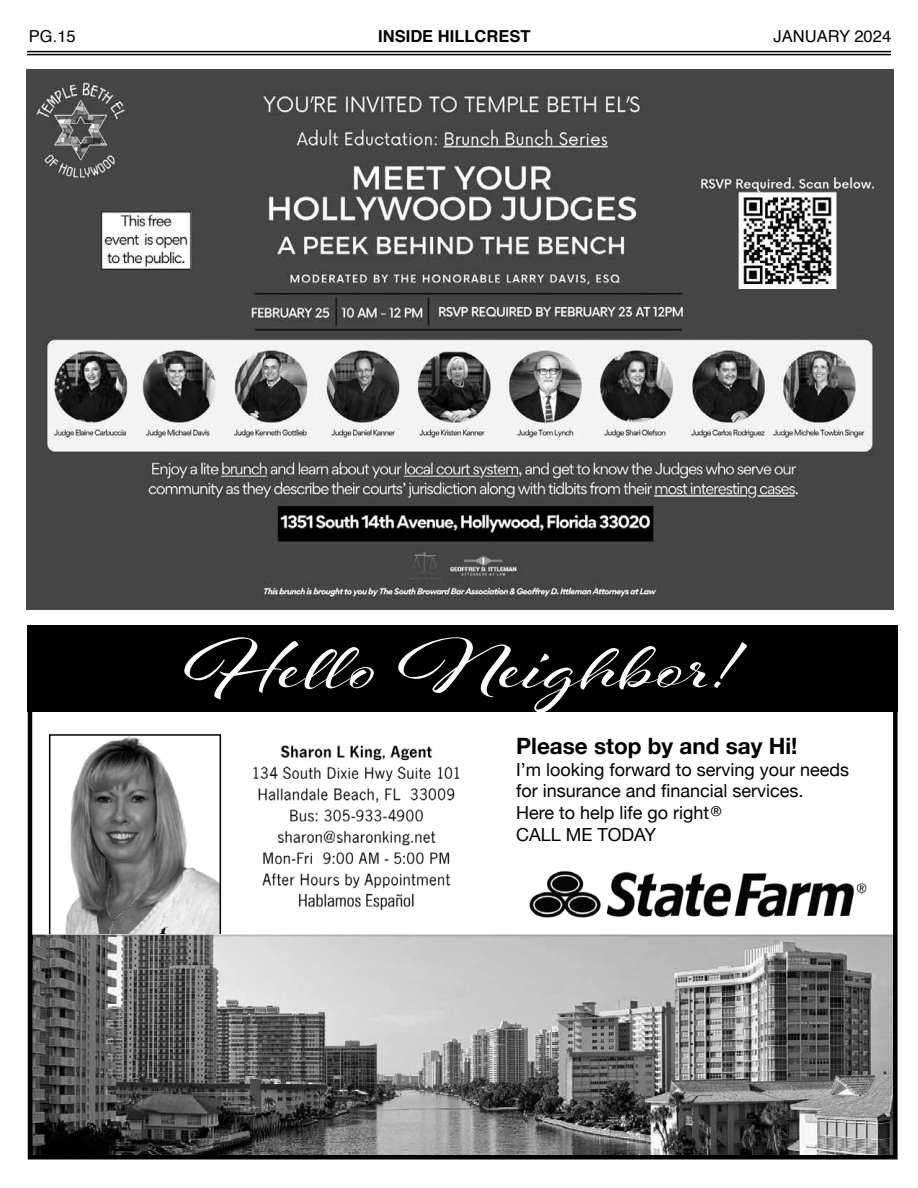
<style>
.page{position:relative;width:918px;height:1188px;background:#fff}
.page>*{position:absolute;margin:0;border:0;box-sizing:border-box;transform-origin:0 0}
.t1{font:76.5px "Al Fresco";color:#fff;scale:1.35 1}
.t2{font:700 22.5px "Helvetica Neue";color:#000}
.t3{font:18px/21.6px "Helvetica Neue";color:#000}
.t4{font:16.5px "Helvetica";color:#000}
.t5{font:700 16.5px "Helvetica";color:#000}
</style>
<div class="page">
<hr style="left:27px;top:51px;width:864px;height:1px;background:#000">
<hr style="left:27px;top:54px;width:864px;height:1px;background:#000">
<img style="left:26px;top:70px;width:868px;height:540px">
<svg style="left:52px;top:737px;width:166px;height:198px"></svg>
<div style="left:49px;top:734px;width:172px;height:207px;border:2px solid #000"></div>
<img style="left:33px;top:935px;width:860px;height:220px">
<div style="left:28px;top:688px;width:870px;height:472px;border:4px solid #000"></div>
<svg style="left:253px;top:745px;width:207px;height:166px"></svg>
<div style="left:27px;top:625px;width:871px;height:86px;background:#000"></div>
<svg style="left:529px;top:871px;width:338px;height:47px"></svg>
<p class="t4" style="left:29px;top:24px;width:48px">PG.15</p>
<p class="t5" style="left:378px;top:23px;width:154px">INSIDE HILLCREST</p>
<p class="t4" style="left:774px;top:24px;width:119px">JANUARY 2024</p>
<h1 class="t1" style="left:184px;top:616px;width:409px">Hello Neighbor!</h1>
<p class="t2" style="left:516px;top:729px;width:283px">Please stop by and say Hi!</p>
<p class="t3" style="left:516px;top:760px;width:335px">I’m looking forward to serving your needs for insurance and financial services.<br>Here to help life go right<sup>®<br></sup>CALL ME TODAY</p>
</div>
